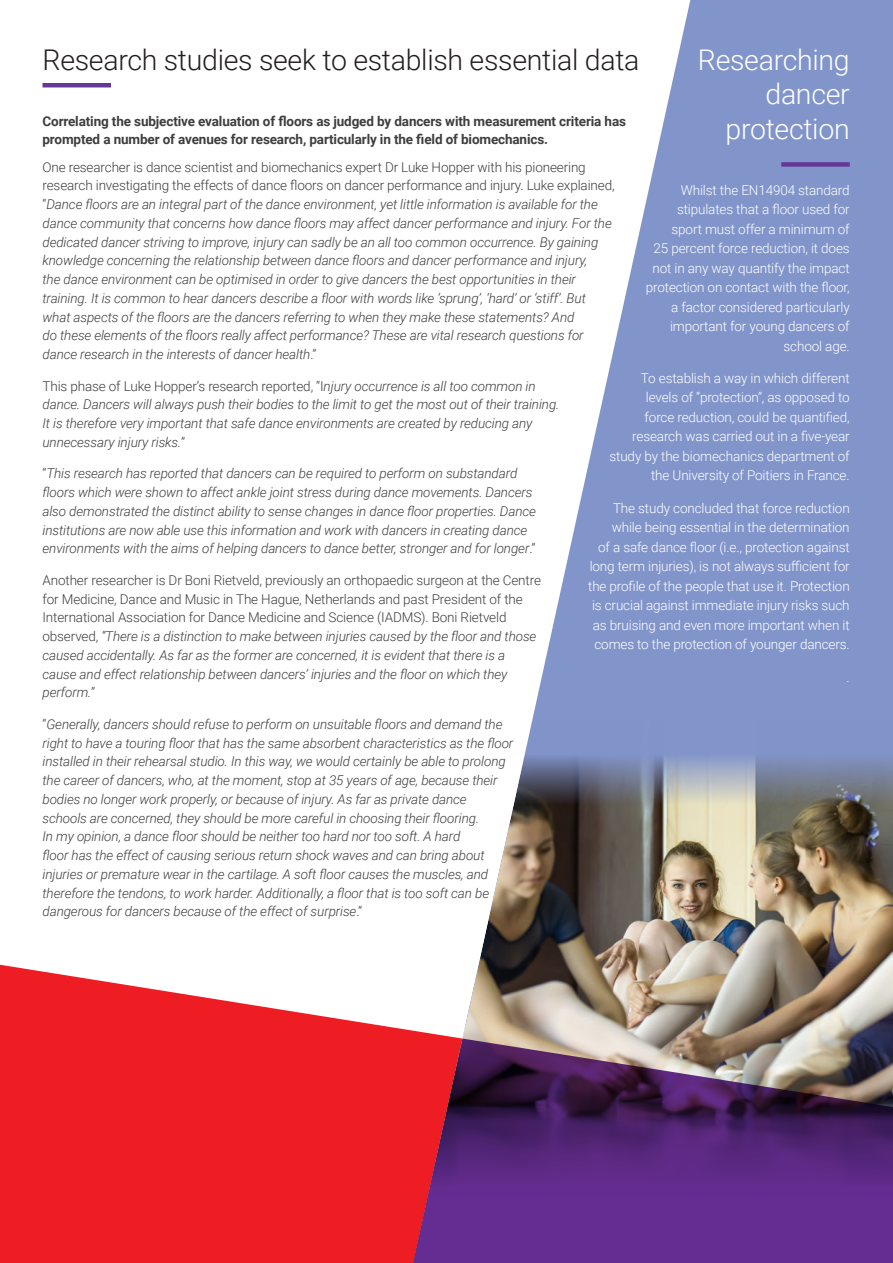
<style>
.page{position:relative;width:893px;height:1263px;background:#fff}
.page>*{position:absolute;margin:0;border:0;box-sizing:border-box;transform-origin:0 0}
.t1{font:300 28.5px "Roboto";letter-spacing:-.01em;color:#231f20}
.t2{font:300 28.5px/34.2px "Roboto";letter-spacing:-.01em;color:#fff;text-align:right}
.t3{font:italic 300 13.5px/18.8px "Roboto";letter-spacing:-.01em;color:#3e3e3f}
.t4{font:300 13.5px/19.5px "Roboto";letter-spacing:-.01em;color:#fff;text-align:right}
.t5{font:300 13.5px/18.8px "Roboto";letter-spacing:-.01em;color:#3e3e3f}
.t6{font:700 13.5px/18.8px "Roboto";letter-spacing:-.01em;color:#3e3e3f}
.s1{font-style:normal}
.s2{font-style:italic}
</style>
<div class="page">
<svg style="left:532px;top:0;width:361px;height:721px;fill:#8295cb"></svg>
<svg style="left:0;top:965px;width:407px;height:298px;fill:#ee1d23"></svg>
<hr style="left:43px;top:83px;width:68px;height:4px;background:#653896">
<img style="left:393px;top:721px;width:500px;height:475px">
<div style="left:781px;top:162px;width:69px;height:5px;background:#653896"></div>
<svg style="left:407px;top:1038px;width:486px;height:225px;background:#6b3371"></svg>
<div style="left:0;top:1157px;width:402px;height:106px;background:#ee1d23"></div>
<h1 class="t1" style="left:43px;top:40px;width:598px">Research studies seek to establish essential data</h1>
<h1 class="t2" style="left:698px;top:42px;width:153px">Researching dancer protection</h1>
<p class="t4" style="left:646px;top:180px;width:205px">Whilst the EN14904 standard stipulates that a floor used for sport must offer a minimum of<br>25 percent force reduction, it does not in any way quantify the impact protection on contact with the floor, a factor considered particularly important for young dancers of school age.</p>
<p class="t4" style="left:609px;top:368px;width:242px">To establish a way in which different levels of “protection”, as opposed to<br>force reduction, could be quantified, research was carried out in a five-year study by the biomechanics department of the University of Poitiers in France.</p>
<p class="t4" style="left:588px;top:498px;width:263px">The study concluded that force reduction while being essential in the determination<br>of a safe dance floor (i.e., protection against long term injuries), is not always sufficient for the profile of the people that use it. Protection is crucial against immediate injury risks such as bruising and even more important when it comes to the protection of younger dancers.</p>
<p class="t4" style="left:846px;top:666px;width:5px">.</p>
<p class="t6" style="left:43px;top:111px;width:585px">Correlating the subjective evaluation of floors as judged by dancers with measurement criteria has prompted a number of avenues for research, particularly in the field of biomechanics.</p>
<p class="t3" style="left:43px;top:157px;width:574px"><span class="s1">One researcher is dance scientist and biomechanics expert Dr Luke Hopper with his pioneering research investigating the effects of dance floors on dancer performance and injury. Luke explained, “</span>Dance floors are an integral part of the dance environment, yet little information is available for the dance community that concerns how dance floors may affect dancer performance and injury. For the dedicated dancer striving to improve, injury can sadly be an all too common occurrence. By gaining knowledge concerning the relationship between dance floors and dancer performance and injury,<br>the dance environment can be optimised in order to give dancers the best opportunities in their training. It is common to hear dancers describe a floor with words like ‘sprung’, ‘hard’ or ‘stiff’. But what aspects of the floors are the dancers referring to when they make these statements? And<br>do these elements of the floors really affect performance? These are vital research questions for dance research in the interests of dancer health<span class="s1">.”</span></p>
<p class="t3" style="left:43px;top:376px;width:518px"><span class="s1">This phase of Luke Hopper’s research reported, “I</span>njury occurrence is all too common in dance. Dancers will always push their bodies to the limit to get the most out of their training.<br>It is therefore very important that safe dance environments are created by reducing any unnecessary injury risks.<span class="s1">”</span></p>
<p class="t3" style="left:43px;top:464px;width:495px"><span class="s1">“</span>This research has reported that dancers can be required to perform on substandard floors which were shown to affect ankle joint stress during dance movements. Dancers also demonstrated the distinct ability to sense changes in dance floor properties. Dance institutions are now able use this information and work with dancers in creating dance environments with the aims of helping dancers to dance better, stronger and for longer<span class="s1">.”</span></p>
<p class="t5" style="left:43px;top:570px;width:500px">Another researcher is Dr Boni Rietveld, previously an orthopaedic surgeon at the Centre for Medicine, Dance and Music in The Hague, Netherlands and past President of the International Association for Dance Medicine and Science (IADMS). Boni Rietveld observed, <span class="s2">“There is a distinction to make between injuries caused by the floor and those caused accidentally. As far as the former are concerned, it is evident that there is a cause and effect relationship between dancers’ injuries and the floor on which they perform.</span>”</p>
<p class="t3" style="left:43px;top:714px;width:472px"><span class="s1">“</span>Generally, dancers should refuse to perform on unsuitable floors and demand the right to have a touring floor that has the same absorbent characteristics as the floor installed in their rehearsal studio. In this way, we would certainly be able to prolong the career of dancers, who, at the moment, stop at 35 years of age, because their bodies no longer work properly, or because of injury. As far as private dance schools are concerned, they should be more careful in choosing their flooring.<br>In my opinion, a dance floor should be neither too hard nor too soft. A hard<br>floor has the effect of causing serious return shock waves and can bring about injuries or premature wear in the cartilage. A soft floor causes the muscles, and therefore the tendons, to work harder. Additionally, a floor that is too soft can be dangerous for dancers because of the effect of surprise<span class="s1">.”</span></p>
</div>
